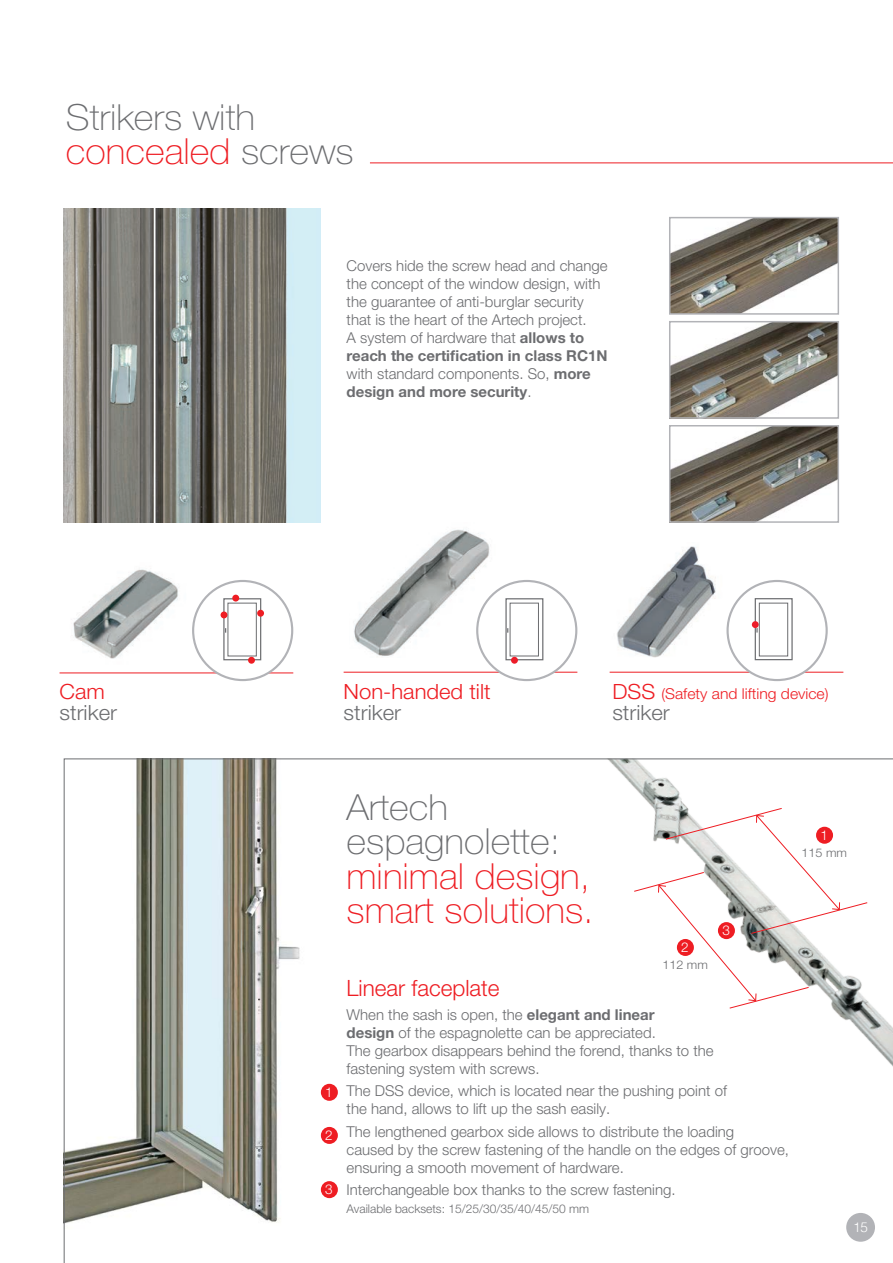
<style>
.page{position:relative;width:893px;height:1263px;background:#fff}
.page>*{position:absolute;margin:0;border:0;box-sizing:border-box;transform-origin:0 0}
.t1{font:100 36px/34.5px "Helvetica Neue LT Pro";color:#6c6d70;scale:1.05 1}
.t2{font:100 36px/34.5px "Helvetica Neue LT Pro";color:#ee1d23;scale:1.05 1}
.t3{font:300 22.5px "Helvetica Neue LT Pro";color:#ee1d23}
.t4{font:300 21px "Helvetica Neue LT Pro";color:#6c6d70;scale:1.05 1}
.t5{font:300 21px "Helvetica Neue LT Pro";color:#ee1d23;scale:1.05 1}
.t6{font:300 15px/18px "Helvetica Neue LT Pro";color:#6c6d70}
.t7{font:300 15px "Helvetica Neue LT Pro";color:#ee1d23;scale:1.05 1}
.t8{font:300 13.5px "Helvetica Neue LT Pro";color:#fff}
.t9{font:300 13.5px "Helvetica";color:#fff}
.t10{font:300 12px "Helvetica Neue LT Pro";color:#6c6d70}
.t11{font:300 12px "Helvetica Neue LT Pro";color:#6c6d70;scale:1.05 1}
.s1{color:#ee1d23}
.s2{font-weight:700}
.s3{font-size:21px}
</style>
<div class="page">
<img style="left:617px;top:546px;width:99px;height:112px">
<img style="left:354px;top:529px;width:142px;height:129px">
<hr style="left:344px;top:672px;width:233px;height:1px;background:#ee1d23">
<hr style="left:610px;top:672px;width:233px;height:1px;background:#ee1d23">
<img style="left:64px;top:208px;width:256px;height:315px">
<img style="left:672px;top:220px;width:164px;height:92px">
<div style="left:669px;top:217px;width:170px;height:98px;border:2px solid #b2b3b7"></div>
<img style="left:672px;top:324px;width:164px;height:92px">
<div style="left:669px;top:321px;width:170px;height:98px;border:2px solid #b2b3b7"></div>
<img style="left:672px;top:428px;width:164px;height:92px">
<div style="left:669px;top:425px;width:170px;height:98px;border:2px solid #b2b3b7"></div>
<img style="left:73px;top:569px;width:105px;height:90px">
<hr style="left:60px;top:672px;width:233px;height:1px;background:#ee1d23">
<div style="left:193px;top:581px;width:99px;height:99px;background:#fff;border-radius:50%"></div>
<div style="left:192px;top:580px;width:101px;height:101px;border:2px solid #b2b3b7;border-radius:50%"></div>
<div style="left:223px;top:598px;width:38px;height:62px;border:1px solid #6c6d70"></div>
<div style="left:228px;top:603px;width:29px;height:53px;border:1px solid #6c6d70"></div>
<div style="left:257px;top:610px;width:7px;height:7px;background:#ee1d23;border-radius:50%"></div>
<div style="left:221px;top:611px;width:6px;height:7px;background:#ee1d23;border-radius:50%"></div>
<div style="left:232px;top:595px;width:7px;height:6px;background:#ee1d23;border-radius:50%"></div>
<div style="left:248px;top:657px;width:7px;height:7px;background:#ee1d23;border-radius:50%"></div>
<div style="left:477px;top:581px;width:99px;height:99px;background:#fff;border-radius:50%"></div>
<div style="left:476px;top:580px;width:101px;height:101px;border:2px solid #b2b3b7;border-radius:50%"></div>
<div style="left:505px;top:598px;width:38px;height:62px;border:1px solid #6c6d70"></div>
<div style="left:510px;top:603px;width:29px;height:53px;border:1px solid #6c6d70"></div>
<div style="left:511px;top:657px;width:7px;height:7px;background:#ec1c29;border-radius:50%"></div>
<div style="left:728px;top:581px;width:99px;height:99px;background:#fff;border-radius:50%"></div>
<div style="left:726px;top:580px;width:102px;height:101px;border:2px solid #b2b3b7;border-radius:50%"></div>
<div style="left:755px;top:598px;width:38px;height:62px;border:1px solid #6c6d70"></div>
<div style="left:752px;top:621px;width:7px;height:7px;background:#ec1c29;border-radius:50%"></div>
<div style="left:759px;top:603px;width:29px;height:53px;border:1px solid #6c6d70"></div>
<svg style="left:63px;top:758px;width:830px;height:505px"></svg>
<hr style="left:370px;top:162px;width:523px;height:1px;background:#ee1d23">
<div style="left:321px;top:1084px;width:17px;height:17px;background:#ee1d23;border-radius:50%"></div>
<div style="left:321px;top:1127px;width:17px;height:17px;background:#ee1d23;border-radius:50%"></div>
<div style="left:321px;top:1181px;width:17px;height:17px;background:#ee1d23;border-radius:50%"></div>
<h1 class="t1" style="left:66px;top:100px;width:276px">Strikers with <span class="s1">concealed</span> screws</h1>
<p class="t6" style="left:347px;top:257px;width:263px">Covers hide the screw head and change the concept of the window design, with the guarantee of anti-burglar security that is the heart of the Artech project.<br>A system of hardware that <span class="s2">allows to reach the certification in class RC1N </span>with standard components. So, <span class="s2">more design and more security</span>.</p>
<h3 class="t5" style="left:60px;top:679px;width:45px">Cam</h3>
<h3 class="t4" style="left:60px;top:700px;width:56px">striker</h3>
<h3 class="t5" style="left:344px;top:679px;width:142px">Non-handed tilt</h3>
<h3 class="t4" style="left:344px;top:700px;width:56px">striker</h3>
<p class="t7" style="left:612px;top:685px;width:207px"><span class="s3">DSS</span> (Safety and lifting device)</p>
<h3 class="t4" style="left:612px;top:700px;width:56px">striker</h3>
<p class="t8" style="left:325px;top:1084px;width:9px">1</p>
<p class="t8" style="left:325px;top:1127px;width:9px">2</p>
<p class="t8" style="left:325px;top:1181px;width:9px">3</p>
<h1 class="t1" style="left:347px;top:790px;width:205px">Artech espagnolette:</h1>
<h1 class="t2" style="left:347px;top:859px;width:237px">minimal design, smart solutions.</h1>
<p class="t8" style="left:681px;top:939px;width:9px">2</p>
<p class="t11" style="left:662px;top:957px;width:45px">112 mm</p>
<p class="t8" style="left:722px;top:922px;width:9px">3</p>
<h2 class="t3" style="left:347px;top:974px;width:154px">Linear faceplate</h2>
<p class="t6" style="left:347px;top:1005px;width:369px">When the sash is open, the <span class="s2">elegant and linear<br>design</span> of the espagnolette can be appreciated.<br>The gearbox disappears behind the forend, thanks to the fastening system with screws.</p>
<p class="t6" style="left:347px;top:1082px;width:382px">The DSS device, which is located near the pushing point of the hand, allows to lift up the sash easily.</p>
<p class="t6" style="left:347px;top:1122px;width:444px">The lengthened gearbox side allows to distribute the loading<br>caused by the screw fastening of the handle on the edges of groove, ensuring a smooth movement of hardware.</p>
<p class="t6" style="left:347px;top:1181px;width:330px">Interchangeable box thanks to the screw fastening.</p>
<p class="t10" style="left:347px;top:1202px;width:244px">Available backsets: 15/25/30/35/40/45/50 mm</p>
<p class="t8" style="left:820px;top:827px;width:9px">1</p>
<p class="t11" style="left:801px;top:845px;width:45px">115 mm</p>
<p class="t9" style="left:853px;top:1216px;width:17px">15</p>
</div>
